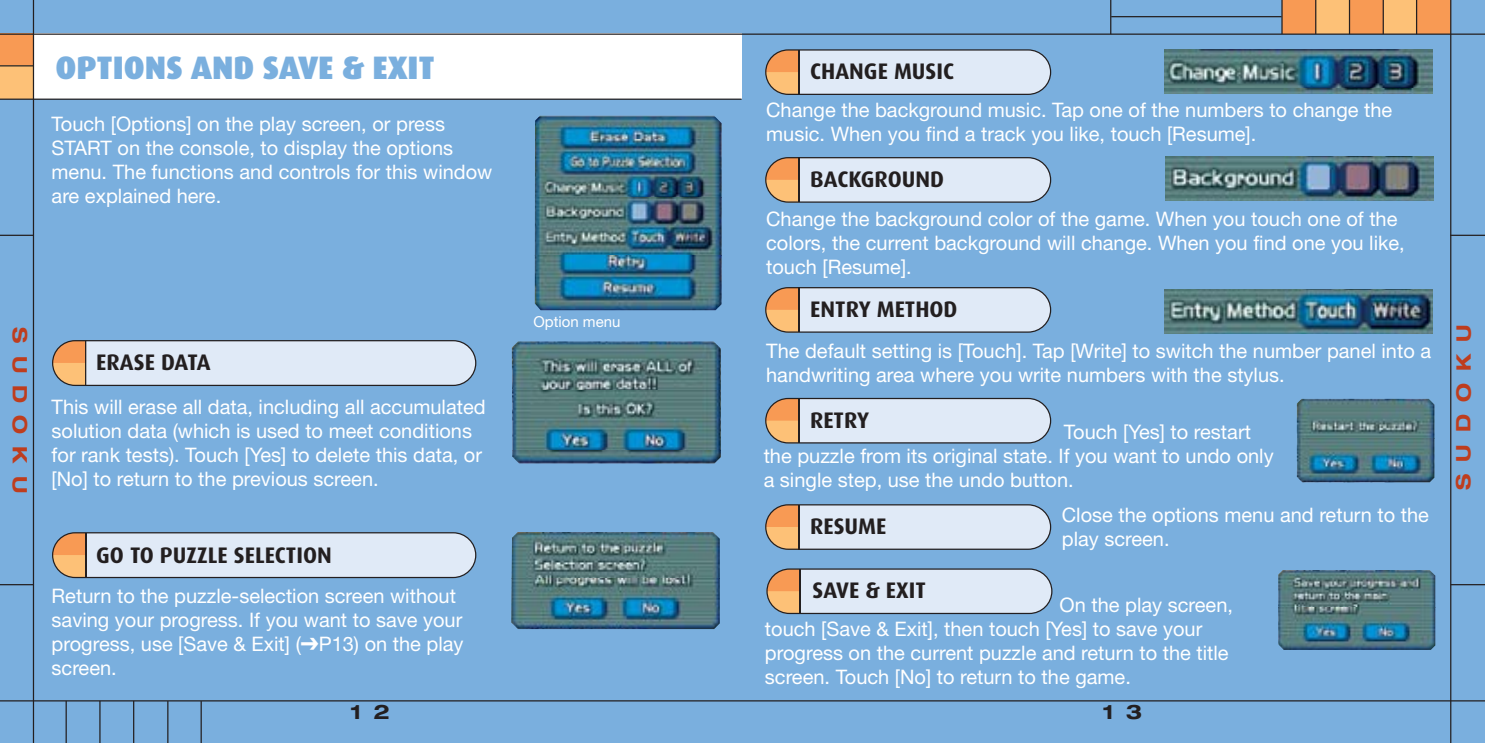
<style>
.page{position:relative;width:1485px;height:743px;background:#fff}
.page>*{position:absolute;margin:0;border:0;box-sizing:border-box;transform-origin:0 0}
.t1{font:900 32.5px "Dax";color:#7aafde}
.t2{font:700 22.5px "Dax";color:#231f20}
.t3{font:20px/24px "Helvetica Neue";color:#fff}
.t4{font:700 expanded 20px "Helvetica Neue";letter-spacing:.6em;color:#be3d1e}
.t5{font:700 expanded 20px "Helvetica Neue";color:#231f20}
.t6{font:15px "Helvetica Neue";color:#fff}
.s1{font-family:"Monotype Sorts"}
</style>
<div class="page">
<div style="left:0;top:0;width:1485px;height:742px;background:#7aafde"></div>
<div style="left:53px;top:340px;width:423px;height:45px;background:#e0eaf7;border-radius:22px"></div>
<svg style="left:54px;top:342px;width:31px;height:42px"></svg>
<div style="left:52px;top:340px;width:424px;height:46px;border:1px solid #231f20;border-radius:22px"></div>
<div style="left:1282px;top:0;width:168px;height:34px;background:#f89a54"></div>
<div style="left:33px;top:34px;width:709px;height:65px;background:#fff"></div>
<div style="left:1383px;top:0;width:34px;height:34px;background:#fdc177"></div>
<div style="left:0;top:34px;width:33px;height:32px;background:#f89a54"></div>
<div style="left:0;top:66px;width:33px;height:33px;background:#fdc177"></div>
<hr style="left:33px;top:0;width:1px;height:742px;background:#231f20">
<div style="left:1316px;top:0;width:33px;height:34px;background:#fdc177"></div>
<hr style="left:0;top:34px;width:1485px;height:1px;background:#231f20">
<hr style="left:1450px;top:0;width:1px;height:742px;background:#231f20">
<hr style="left:0;top:700px;width:1485px;height:1px;background:#231f20">
<hr style="left:0;top:99px;width:742px;height:1px;background:#231f20">
<hr style="left:0;top:65px;width:34px;height:1px;background:#231f20">
<hr style="left:0;top:235px;width:33px;height:1px;background:#231f20">
<hr style="left:0;top:584px;width:33px;height:1px;background:#231f20">
<hr style="left:66px;top:700px;width:1px;height:42px;background:#231f20">
<hr style="left:99px;top:700px;width:2px;height:42px;background:#231f20">
<hr style="left:133px;top:700px;width:1px;height:42px;background:#231f20">
<hr style="left:167px;top:701px;width:1px;height:41px;background:#231f20">
<hr style="left:201px;top:701px;width:1px;height:41px;background:#231f20">
<hr style="left:1450px;top:235px;width:35px;height:1px;background:#231f20">
<hr style="left:1451px;top:584px;width:34px;height:1px;background:#231f20">
<hr style="left:1110px;top:0;width:1px;height:34px;background:#231f20">
<hr style="left:1281px;top:0;width:2px;height:34px;background:#231f20">
<hr style="left:1315px;top:0;width:1px;height:34px;background:#231f20">
<hr style="left:1349px;top:0;width:1px;height:34px;background:#231f20">
<hr style="left:1383px;top:0;width:1px;height:34px;background:#231f20">
<hr style="left:1416px;top:0;width:1px;height:34px;background:#231f20">
<hr style="left:1111px;top:16px;width:171px;height:1px;background:#231f20">
<div style="left:53px;top:532px;width:423px;height:45px;background:#e0eaf7;border-radius:22px"></div>
<svg style="left:54px;top:534px;width:32px;height:42px"></svg>
<hr style="left:86px;top:532px;width:1px;height:45px;background:#231f20">
<div style="left:52px;top:532px;width:424px;height:46px;border:1px solid #231f20;border-radius:22px"></div>
<img style="left:1164px;top:289px;width:269px;height:44px">
<img style="left:535px;top:116px;width:187px;height:194px">
<hr style="left:85px;top:340px;width:1px;height:45px;background:#231f20">
<div style="left:766px;top:50px;width:285px;height:44px;background:#e0eaf7;border-radius:22px"></div>
<svg style="left:767px;top:51px;width:31px;height:44px"></svg>
<hr style="left:798px;top:50px;width:2px;height:45px;background:#231f20">
<div style="left:765px;top:49px;width:286px;height:46px;border:1px solid #231f20;border-radius:22px"></div>
<div style="left:766px;top:505px;width:285px;height:44px;background:#e0eaf7;border-radius:22px"></div>
<svg style="left:767px;top:506px;width:31px;height:42px"></svg>
<hr style="left:798px;top:504px;width:2px;height:45px;background:#231f20">
<div style="left:765px;top:504px;width:286px;height:46px;border:1px solid #231f20;border-radius:22px"></div>
<div style="left:766px;top:398px;width:285px;height:45px;background:#e0eaf7;border-radius:22px"></div>
<svg style="left:767px;top:398px;width:31px;height:45px"></svg>
<hr style="left:798px;top:398px;width:2px;height:45px;background:#231f20">
<div style="left:765px;top:398px;width:286px;height:45px;border:1px solid #231f20;border-radius:22px"></div>
<div style="left:767px;top:569px;width:285px;height:44px;background:#e0eaf7;border-radius:22px"></div>
<svg style="left:768px;top:570px;width:32px;height:42px"></svg>
<hr style="left:800px;top:569px;width:1px;height:44px;background:#231f20">
<div style="left:766px;top:568px;width:286px;height:46px;border:1px solid #231f20;border-radius:22px"></div>
<div style="left:766px;top:158px;width:285px;height:44px;background:#e0eaf7;border-radius:22px"></div>
<svg style="left:767px;top:159px;width:31px;height:42px"></svg>
<hr style="left:798px;top:157px;width:2px;height:45px;background:#231f20">
<div style="left:765px;top:157px;width:286px;height:46px;border:1px solid #231f20;border-radius:22px"></div>
<div style="left:766px;top:288px;width:285px;height:44px;background:#e0eaf7;border-radius:22px"></div>
<svg style="left:766px;top:289px;width:32px;height:43px"></svg>
<hr style="left:798px;top:287px;width:2px;height:45px;background:#231f20">
<div style="left:765px;top:287px;width:286px;height:45px;border:1px solid #231f20;border-radius:22px"></div>
<img style="left:512px;top:341px;width:209px;height:122px">
<img style="left:511px;top:532px;width:209px;height:97px">
<img style="left:1164px;top:49px;width:269px;height:44px">
<img style="left:1165px;top:157px;width:269px;height:44px">
<img style="left:1297px;top:399px;width:137px;height:83px">
<img style="left:1278px;top:570px;width:157px;height:79px">
<h1 class="t1" style="left:56px;top:49px;width:381px">OPTIONS AND SAVE &amp; EXIT</h1>
<p class="t3" style="left:52px;top:111px;width:442px">Touch [Options] on the play screen, or press START on the console, to display the options menu. The functions and controls for this window are explained here.</p>
<p class="t2" style="left:810px;top:58px;width:145px">CHANGE MUSIC</p>
<p class="t3" style="left:766px;top:98px;width:628px">Change the background music. Tap one of the numbers to change the music. When you find a track you like, touch [Resume].</p>
<p class="t2" style="left:810px;top:166px;width:135px">BACKGROUND</p>
<p class="t3" style="left:766px;top:206px;width:640px">Change the background color of the game. When you touch one of the colors, the current background will change. When you find one you like, touch [Resume].</p>
<p class="t2" style="left:810px;top:296px;width:149px">ENTRY METHOD</p>
<p class="t3" style="left:766px;top:338px;width:666px">The default setting is [Touch]. Tap [Write] to switch the number panel into a handwriting area where you write numbers with the stylus.</p>
<p class="t6" style="left:533px;top:313px;width:89px">Option menu</p>
<p class="t4" style="left:33px;top:327px;width:167px;rotate:90deg">SUDOKU</p>
<p class="t4" style="left:1451px;top:490px;width:167px;rotate:-90deg">SUDOKU</p>
<p class="t2" style="left:96px;top:349px;width:116px">ERASE DATA</p>
<p class="t3" style="left:52px;top:394px;width:436px">This will erase all data, including all accumulated solution data (which is used to meet conditions for rank tests). Touch [Yes] to delete this data, or [No] to return to the previous screen.</p>
<p class="t2" style="left:810px;top:407px;width:60px">RETRY</p>
<p class="t3" style="left:764px;top:420px;width:512px;text-indent:300px">Touch [Yes] to restart the puzzle from its original state. If you want to undo only a single step, use the undo button.</p>
<p class="t2" style="left:96px;top:542px;width:237px">GO TO PUZZLE SELECTION</p>
<p class="t3" style="left:52px;top:583px;width:414px">Return to the puzzle-selection screen without saving your progress. If you want to save your progress, use [Save &amp; Exit] (<span class="s1">‘</span>P13) on the play screen.</p>
<p class="t2" style="left:810px;top:513px;width:78px">RESUME</p>
<p class="t3" style="left:1062px;top:502px;width:369px">Close the options menu and return to the play screen.</p>
<p class="t2" style="left:812px;top:577px;width:115px">SAVE &amp; EXIT</p>
<p class="t3" style="left:765px;top:592px;width:470px;text-indent:295px">On the play screen, touch [Save &amp; Exit], then touch [Yes] to save your progress on the current puzzle and return to the title screen. Touch [No] to return to the game.</p>
<p class="t5" style="left:351px;top:699px;width:41px">1 2</p>
<p class="t5" style="left:1103px;top:699px;width:41px">1 3</p>
</div>
